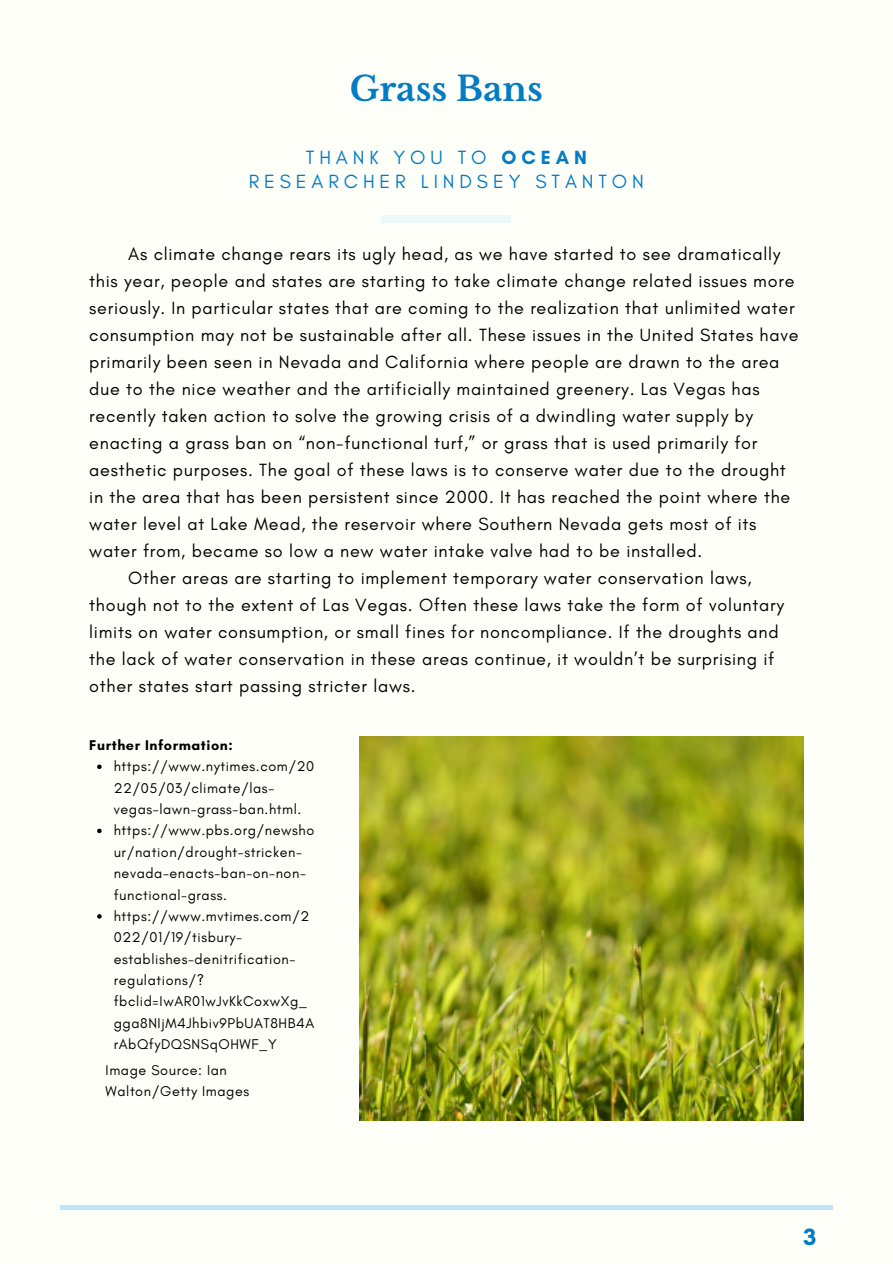
<style>
.page{position:relative;width:893px;height:1264px;background:#fff}
.page>*{position:absolute;margin:0;border:0;box-sizing:border-box;transform-origin:0 0}
.t1{font:700 33.75px "Libre Baskerville";color:#047cc3}
.t2{font:700 24px "Glacial Indifference";color:#047cc3}
.t3{font:19.5px/23.5px "Glacial Indifference";letter-spacing:.25em;color:#047cc3;text-align:center}
.t4{font:18px "Glacial Indifference";letter-spacing:.04em;color:#000}
.t5{font:14.4px/21.3px "Glacial Indifference";letter-spacing:.04em;color:#000}
.t6{font:700 14.4px "Glacial Indifference";letter-spacing:.04em;color:#000}
.s1{font-weight:700}
</style>
<div class="page">
<div style="left:0;top:0;width:892px;height:1262px;background:#fffff9"></div>
<div style="left:381px;top:215px;width:130px;height:8px;background:#ecf7f9"></div>
<hr style="left:60px;top:1205px;width:772px;height:4px;background:#bfe4f9">
<img style="left:359px;top:736px;width:444px;height:384px">
<svg style="left:97px;top:764px;width:5px;height:5px"></svg>
<svg style="left:97px;top:828px;width:5px;height:5px"></svg>
<svg style="left:97px;top:914px;width:5px;height:4px"></svg>
<h1 class="t1" style="left:350px;top:68px;width:194px">Grass Bans</h1>
<p class="t3" style="left:249px;top:145px;width:397px">THANK YOU TO <span class="s1">OCEAN<br></span>RESEARCHER LINDSEY STANTON</p>
<p class="t4" style="left:128px;top:243px;width:653px">As climate change rears its ugly head, as we have started to see dramatically</p>
<p class="t4" style="left:89px;top:270px;width:706px">this year, people and states are starting to take climate change related issues more</p>
<p class="t4" style="left:89px;top:297px;width:706px">seriously. In particular states that are coming to the realization that unlimited water</p>
<p class="t4" style="left:89px;top:324px;width:710px">consumption may not be sustainable after all. These issues in the United States have</p>
<p class="t4" style="left:89px;top:351px;width:691px">primarily been seen in Nevada and California where people are drawn to the area</p>
<p class="t4" style="left:89px;top:378px;width:672px">due to the nice weather and the artificially maintained greenery. Las Vegas has</p>
<p class="t4" style="left:89px;top:405px;width:665px">recently taken action to solve the growing crisis of a dwindling water supply by</p>
<p class="t4" style="left:89px;top:432px;width:669px">enacting a grass ban on “non-functional turf,” or grass that is used primarily for</p>
<p class="t4" style="left:89px;top:459px;width:698px">aesthetic purposes. The goal of these laws is to conserve water due to the drought</p>
<p class="t4" style="left:89px;top:486px;width:702px">in the area that has been persistent since 2000. It has reached the point where the</p>
<p class="t4" style="left:89px;top:513px;width:668px">water level at Lake Mead, the reservoir where Southern Nevada gets most of its</p>
<p class="t4" style="left:89px;top:540px;width:614px">water from, became so low a new water intake valve had to be installed.</p>
<p class="t4" style="left:128px;top:566px;width:624px">Other areas are starting to implement temporary water conservation laws,</p>
<p class="t4" style="left:89px;top:593px;width:696px">though not to the extent of Las Vegas. Often these laws take the form of voluntary</p>
<p class="t4" style="left:89px;top:620px;width:690px">limits on water consumption, or small fines for noncompliance. If the droughts and</p>
<p class="t4" style="left:89px;top:647px;width:686px">the lack of water conservation in these areas continue, it wouldn’t be surprising if</p>
<p class="t4" style="left:89px;top:674px;width:328px">other states start passing stricter laws.</p>
<p class="t6" style="left:89px;top:736px;width:145px">Further Information:</p>
<p class="t5" style="left:114px;top:755px;width:202px">https://www.nytimes.com/20<br>22/05/03/climate/las&shy;vegas-lawn-grass-ban.html. https://www.pbs.org/newsho ur/nation/drought-stricken&shy;nevada-enacts-ban-on-non&shy;functional-grass. https://www.mvtimes.com/2<br>022/01/19/tisbury&shy;establishes-denitrification&shy;regulations/? fbclid=IwAR01wJvKkCoxwXg_ gga8NIjM4Jhbiv9PbUAT8HB4A rAbQfyDQSNSqOHWF_Y</p>
<p class="t5" style="left:106px;top:1058px;width:145px">Image Source: Ian<br>Walton/Getty Images</p>
<h2 class="t2" style="left:803px;top:1221px;width:14px">3</h2>
</div>
